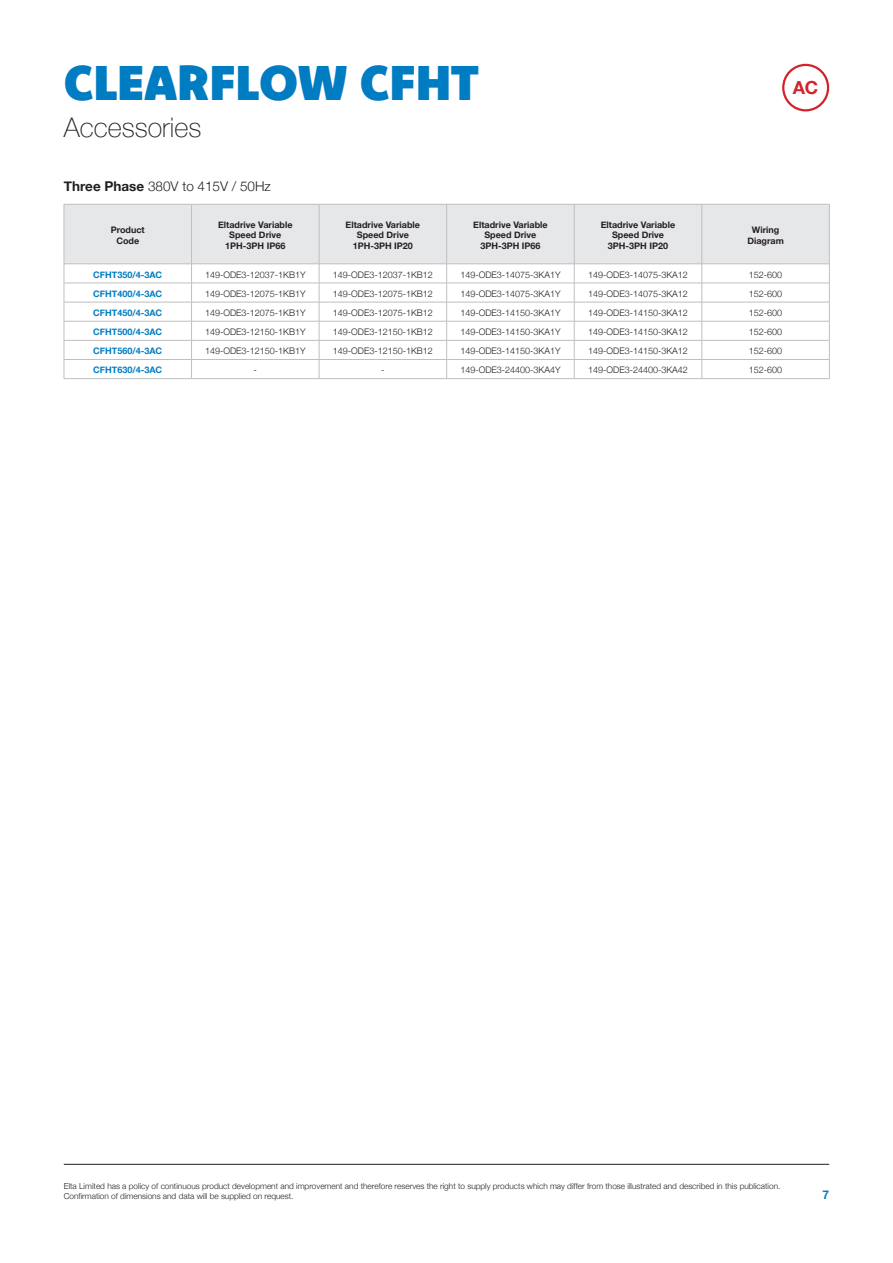
<style>
.page{position:relative;width:893px;height:1263px;background:#fff}
.page>*{position:absolute;margin:0;border:0;box-sizing:border-box;transform-origin:0 0}
.t1{font:900 49.5px "Komet";letter-spacing:.005em;color:#007cc2}
.t2{font:100 27px "Helvetica Neue";color:#231f20}
.t3{font:700 18px "Helvetica Neue";color:#d1232a}
.t4{font:300 13.5px "Helvetica Neue";color:#231f20}
.t5{font:700 12px "Helvetica Neue";color:#007cc2}
.Table{font:300 9px "Helvetica Neue";color:#231f20}
.t6{font:700 9px/10.5px "Helvetica Neue";color:#231f20;text-align:center}
.Table-2{font:700 9px "Helvetica Neue";color:#007cc2}
.t7{font:300 8.25px/10.5px "Helvetica Neue";color:#231f20}
.s1{font-weight:700}
</style>
<div class="page">
<hr style="left:64px;top:1164px;width:765px;height:1px;background:#231f20">
<div style="left:782px;top:64px;width:47px;height:47px;border:2px solid #d1232a;border-radius:50%"></div>
<div style="left:65px;top:205px;width:764px;height:59px;background:#e6e7e9"></div>
<hr style="left:64px;top:204px;width:128px;height:1px;background:#bebfc2">
<hr style="left:64px;top:204px;width:1px;height:60px;background:#bebfc2">
<hr style="left:192px;top:204px;width:127px;height:1px;background:#bebfc2">
<hr style="left:191px;top:204px;width:1px;height:60px;background:#bebfc2">
<hr style="left:319px;top:204px;width:128px;height:1px;background:#bebfc2">
<hr style="left:319px;top:204px;width:1px;height:60px;background:#bebfc2">
<hr style="left:447px;top:204px;width:127px;height:1px;background:#bebfc2">
<hr style="left:446px;top:204px;width:1px;height:60px;background:#bebfc2">
<hr style="left:574px;top:204px;width:128px;height:1px;background:#bebfc2">
<hr style="left:574px;top:204px;width:1px;height:60px;background:#bebfc2">
<hr style="left:702px;top:204px;width:128px;height:1px;background:#bebfc2">
<hr style="left:702px;top:204px;width:1px;height:60px;background:#bebfc2">
<hr style="left:829px;top:204px;width:1px;height:60px;background:#bebfc2">
<hr style="left:64px;top:264px;width:128px;height:1px;background:#bebfc2">
<hr style="left:192px;top:264px;width:127px;height:1px;background:#bebfc2">
<hr style="left:319px;top:264px;width:128px;height:1px;background:#bebfc2">
<hr style="left:447px;top:264px;width:127px;height:1px;background:#bebfc2">
<hr style="left:574px;top:264px;width:128px;height:1px;background:#bebfc2">
<hr style="left:702px;top:264px;width:128px;height:1px;background:#bebfc2">
<hr style="left:64px;top:283px;width:128px;height:1px;background:#bebfc2">
<hr style="left:192px;top:283px;width:127px;height:1px;background:#bebfc2">
<hr style="left:319px;top:283px;width:128px;height:1px;background:#bebfc2">
<hr style="left:447px;top:283px;width:127px;height:1px;background:#bebfc2">
<hr style="left:574px;top:283px;width:128px;height:1px;background:#bebfc2">
<hr style="left:702px;top:283px;width:128px;height:1px;background:#bebfc2">
<hr style="left:64px;top:302px;width:128px;height:1px;background:#bebfc2">
<hr style="left:192px;top:302px;width:127px;height:1px;background:#bebfc2">
<hr style="left:319px;top:302px;width:128px;height:1px;background:#bebfc2">
<hr style="left:447px;top:302px;width:127px;height:1px;background:#bebfc2">
<hr style="left:574px;top:302px;width:128px;height:1px;background:#bebfc2">
<hr style="left:702px;top:302px;width:128px;height:1px;background:#bebfc2">
<hr style="left:64px;top:321px;width:128px;height:1px;background:#bebfc2">
<hr style="left:192px;top:321px;width:127px;height:1px;background:#bebfc2">
<hr style="left:319px;top:321px;width:128px;height:1px;background:#bebfc2">
<hr style="left:447px;top:321px;width:127px;height:1px;background:#bebfc2">
<hr style="left:574px;top:321px;width:128px;height:1px;background:#bebfc2">
<hr style="left:702px;top:321px;width:128px;height:1px;background:#bebfc2">
<hr style="left:64px;top:340px;width:128px;height:1px;background:#bebfc2">
<hr style="left:192px;top:340px;width:127px;height:1px;background:#bebfc2">
<hr style="left:319px;top:340px;width:128px;height:1px;background:#bebfc2">
<hr style="left:447px;top:340px;width:127px;height:1px;background:#bebfc2">
<hr style="left:574px;top:340px;width:128px;height:1px;background:#bebfc2">
<hr style="left:702px;top:340px;width:128px;height:1px;background:#bebfc2">
<hr style="left:64px;top:359px;width:128px;height:1px;background:#bebfc2">
<svg style="left:64px;top:264px;width:1px;height:114px"></svg>
<hr style="left:192px;top:359px;width:127px;height:1px;background:#bebfc2">
<svg style="left:191px;top:265px;width:1px;height:113px"></svg>
<hr style="left:319px;top:359px;width:128px;height:1px;background:#bebfc2">
<svg style="left:319px;top:264px;width:1px;height:114px"></svg>
<hr style="left:447px;top:359px;width:127px;height:1px;background:#bebfc2">
<svg style="left:446px;top:265px;width:1px;height:113px"></svg>
<hr style="left:574px;top:359px;width:128px;height:1px;background:#bebfc2">
<svg style="left:574px;top:264px;width:1px;height:114px"></svg>
<hr style="left:702px;top:359px;width:128px;height:1px;background:#bebfc2">
<svg style="left:702px;top:264px;width:1px;height:114px"></svg>
<svg style="left:829px;top:265px;width:1px;height:113px"></svg>
<hr style="left:64px;top:378px;width:128px;height:1px;background:#bebfc2">
<hr style="left:192px;top:378px;width:127px;height:1px;background:#bebfc2">
<hr style="left:319px;top:378px;width:128px;height:1px;background:#bebfc2">
<hr style="left:447px;top:378px;width:127px;height:1px;background:#bebfc2">
<hr style="left:574px;top:378px;width:128px;height:1px;background:#bebfc2">
<hr style="left:702px;top:378px;width:128px;height:1px;background:#bebfc2">
<p class="t1" style="left:64px;top:50px;width:417px">CLEARFLOW CFHT</p>
<p class="t2" style="left:64px;top:107px;width:139px">Accessories</p>
<p class="t3" style="left:793px;top:74px;width:27px">AC</p>
<p class="t4" style="left:64px;top:175px;width:209px"><span class="s1">Three Phase</span> 380V to 415V / 50Hz</p>
<p class="t6" style="left:111px;top:225px;width:36px">Product</p>
<p class="t6" style="left:116px;top:235px;width:24px">Code</p>
<p class="t6" style="left:218px;top:220px;width:76px">Eltadrive Variable<br>Speed Drive<br>1PH-3PH IP66</p>
<p class="t6" style="left:346px;top:220px;width:76px">Eltadrive Variable<br>Speed Drive<br>1PH-3PH IP20</p>
<p class="t6" style="left:473px;top:220px;width:76px">Eltadrive Variable<br>Speed Drive<br>3PH-3PH IP66</p>
<p class="t6" style="left:601px;top:220px;width:76px">Eltadrive Variable<br>Speed Drive<br>3PH-3PH IP20</p>
<p class="t6" style="left:752px;top:225px;width:29px">Wiring</p>
<p class="t6" style="left:747px;top:235px;width:38px">Diagram</p>
<p class="Table-2" style="left:93px;top:267px;width:71px">CFHT350/4-3AC</p>
<p class="Table" style="left:205px;top:267px;width:102px">149-ODE3-12037-1KB1Y</p>
<p class="Table" style="left:333px;top:267px;width:102px">149-ODE3-12037-1KB12</p>
<p class="Table" style="left:460px;top:267px;width:102px">149-ODE3-14075-3KA1Y</p>
<p class="Table" style="left:588px;top:267px;width:101px">149-ODE3-14075-3KA12</p>
<p class="Table" style="left:749px;top:267px;width:35px">152-600</p>
<p class="Table-2" style="left:93px;top:287px;width:71px">CFHT400/4-3AC</p>
<p class="Table" style="left:205px;top:286px;width:102px">149-ODE3-12075-1KB1Y</p>
<p class="Table" style="left:333px;top:286px;width:102px">149-ODE3-12075-1KB12</p>
<p class="Table" style="left:460px;top:286px;width:102px">149-ODE3-14075-3KA1Y</p>
<p class="Table" style="left:588px;top:286px;width:101px">149-ODE3-14075-3KA12</p>
<p class="Table" style="left:749px;top:286px;width:35px">152-600</p>
<p class="Table-2" style="left:93px;top:306px;width:71px">CFHT450/4-3AC</p>
<p class="Table" style="left:205px;top:306px;width:102px">149-ODE3-12075-1KB1Y</p>
<p class="Table" style="left:333px;top:306px;width:102px">149-ODE3-12075-1KB12</p>
<p class="Table" style="left:460px;top:306px;width:102px">149-ODE3-14150-3KA1Y</p>
<p class="Table" style="left:588px;top:306px;width:101px">149-ODE3-14150-3KA12</p>
<p class="Table" style="left:749px;top:306px;width:35px">152-600</p>
<p class="Table-2" style="left:93px;top:325px;width:71px">CFHT500/4-3AC</p>
<p class="Table" style="left:205px;top:325px;width:102px">149-ODE3-12150-1KB1Y</p>
<p class="Table" style="left:333px;top:325px;width:102px">149-ODE3-12150-1KB12</p>
<p class="Table" style="left:460px;top:325px;width:102px">149-ODE3-14150-3KA1Y</p>
<p class="Table" style="left:588px;top:325px;width:101px">149-ODE3-14150-3KA12</p>
<p class="Table" style="left:749px;top:325px;width:35px">152-600</p>
<p class="Table-2" style="left:93px;top:344px;width:71px">CFHT560/4-3AC</p>
<p class="Table" style="left:205px;top:344px;width:102px">149-ODE3-12150-1KB1Y</p>
<p class="Table" style="left:333px;top:344px;width:102px">149-ODE3-12150-1KB12</p>
<p class="Table" style="left:460px;top:344px;width:102px">149-ODE3-14150-3KA1Y</p>
<p class="Table" style="left:588px;top:344px;width:101px">149-ODE3-14150-3KA12</p>
<p class="Table" style="left:749px;top:344px;width:35px">152-600</p>
<p class="Table-2" style="left:93px;top:363px;width:71px">CFHT630/4-3AC</p>
<p class="Table" style="left:254px;top:363px;width:5px">-</p>
<p class="Table" style="left:381px;top:363px;width:5px">-</p>
<p class="Table" style="left:460px;top:363px;width:102px">149-ODE3-24400-3KA4Y</p>
<p class="Table" style="left:588px;top:363px;width:101px">149-ODE3-24400-3KA42</p>
<p class="Table" style="left:749px;top:363px;width:35px">152-600</p>
<p class="t7" style="left:64px;top:1180px;width:718px">Elta Limited has a policy of continuous product development and improvement and therefore reserves the right to supply products which may differ from those illustrated and described in this publication.<br>Confirmation of dimensions and data will be supplied on request.</p>
<h3 class="t5" style="left:822px;top:1185px;width:8px">7</h3>
</div>
